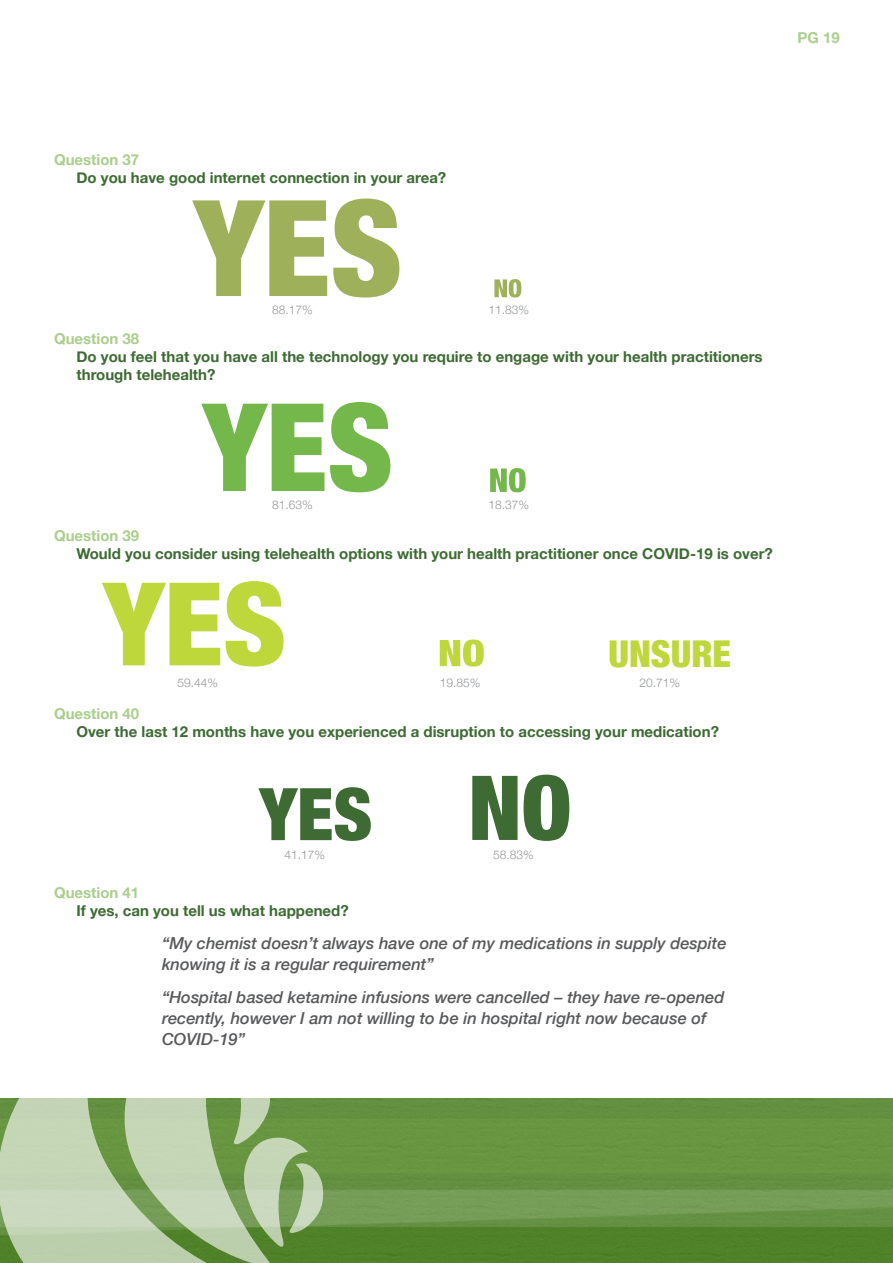
<style>
.page{position:relative;width:893px;height:1263px;background:#fff}
.page>*{position:absolute;margin:0;border:0;box-sizing:border-box;transform-origin:0 0}
.t1{font:900 condensed 37.05px "Helvetica Neue";color:#bed73b}
.t2{font:italic 500 16.5px/21px "Helvetica Neue";color:#58595b}
.t3{font:700 15px/18px "Helvetica Neue";color:#3d6b33}
.t4{font:700 15px "Helvetica Neue";color:#aace8d}
.t5{font:300 12px "Helvetica Neue";color:#939598}
</style>
<div class="page">
<img style="left:324px;top:1098px;width:569px;height:164px">
<svg style="left:272px;top:1098px;width:52px;height:165px;background:#80a563"></svg>
<svg style="left:0;top:1098px;width:272px;height:165px;background:#adc59a"></svg>
<svg style="left:494px;top:279px;width:27px;height:18px"></svg>
<svg style="left:490px;top:468px;width:36px;height:24px"></svg>
<svg style="left:440px;top:639px;width:44px;height:28px"></svg>
<svg style="left:192px;top:200px;width:135px;height:96px"></svg>
<svg style="left:333px;top:199px;width:66px;height:98px"></svg>
<svg style="left:201px;top:404px;width:123px;height:87px"></svg>
<svg style="left:330px;top:402px;width:60px;height:90px"></svg>
<svg style="left:102px;top:583px;width:118px;height:82px"></svg>
<svg style="left:226px;top:581px;width:58px;height:86px"></svg>
<svg style="left:472px;top:776px;width:46px;height:64px;background:#5d8355"></svg>
<svg style="left:524px;top:775px;width:45px;height:66px"></svg>
<svg style="left:258px;top:787px;width:113px;height:54px"></svg>
<p class="t4" style="left:54px;top:148px;width:87px">Question 37</p>
<p class="t3" style="left:76px;top:169px;width:371px">Do you have good internet connection in your area?</p>
<p class="t4" style="left:797px;top:26px;width:44px">PG 19</p>
<p class="t5" style="left:272px;top:300px;width:42px">88.17%</p>
<p class="t5" style="left:489px;top:300px;width:42px">11.83%</p>
<p class="t4" style="left:54px;top:327px;width:87px">Question 38</p>
<p class="t3" style="left:76px;top:348px;width:688px">Do you feel that you have all the technology you require to engage with your health practitioners through telehealth?</p>
<p class="t5" style="left:272px;top:495px;width:42px">81.63%</p>
<p class="t5" style="left:489px;top:495px;width:42px">18.37%</p>
<p class="t4" style="left:54px;top:523px;width:87px">Question 39</p>
<p class="t3" style="left:76px;top:544px;width:698px">Would you consider using telehealth options with your health practitioner once COVID-19 is over?</p>
<p class="t5" style="left:178px;top:673px;width:42px">59.44%</p>
<h1 class="t1" style="left:608px;top:623px;width:124px">UNSURE</h1>
<p class="t5" style="left:440px;top:673px;width:42px">19.85%</p>
<p class="t5" style="left:640px;top:673px;width:42px">20.71%</p>
<p class="t4" style="left:54px;top:702px;width:87px">Question 40</p>
<p class="t3" style="left:76px;top:723px;width:644px">Over the last 12 months have you experienced a disruption to accessing your medication?</p>
<p class="t5" style="left:284px;top:845px;width:42px">41.17%</p>
<p class="t5" style="left:493px;top:845px;width:42px">58.83%</p>
<p class="t4" style="left:54px;top:880px;width:87px">Question 41</p>
<p class="t3" style="left:76px;top:901px;width:274px">If yes, can you tell us what happened?</p>
<p class="t2" style="left:162px;top:931px;width:566px">“My chemist doesn’t always have one of my medications in supply despite knowing it is a regular requirement”</p>
<p class="t2" style="left:162px;top:985px;width:564px">“Hospital based ketamine infusions were cancelled – they have re-opened recently, however I am not willing to be in hospital right now because of<br>COVID-19”</p>
</div>
